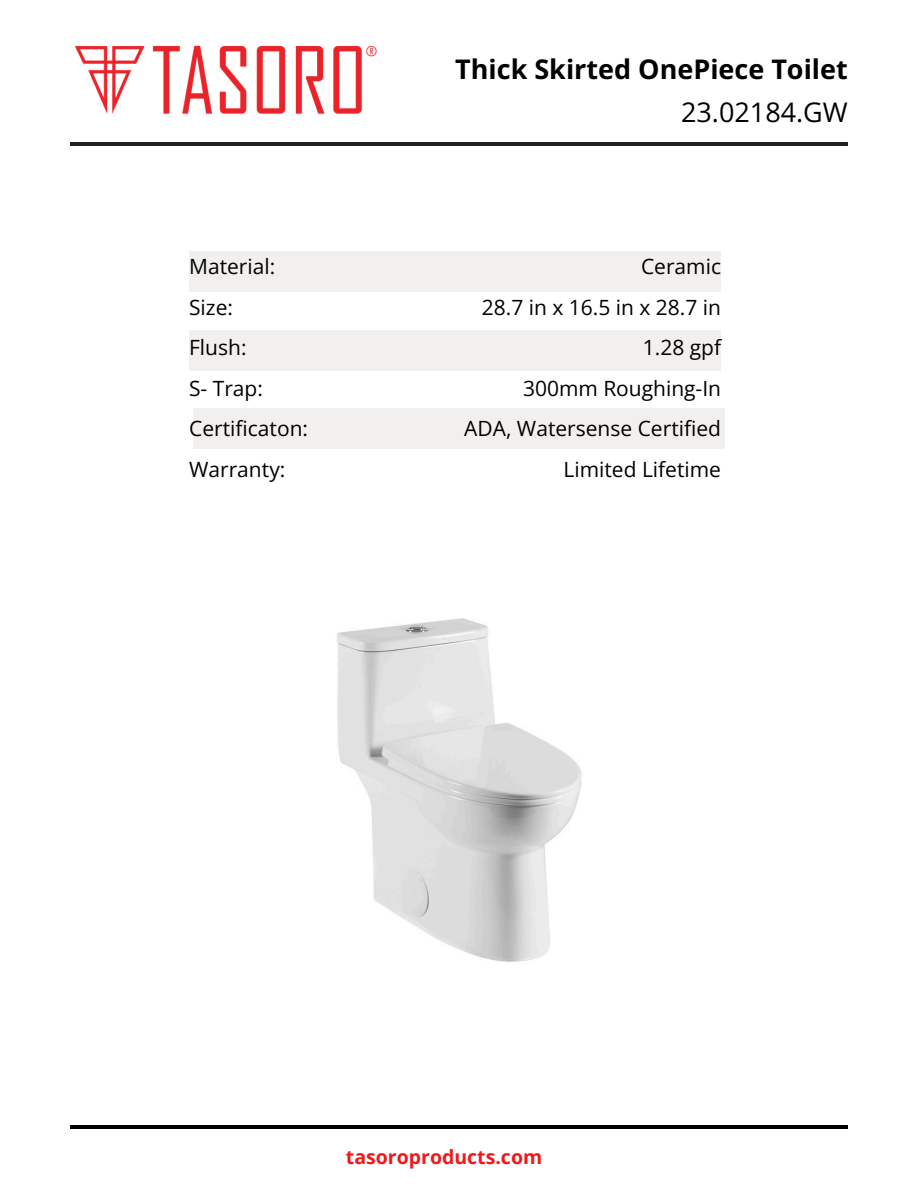
<style>
.page{position:relative;width:918px;height:1188px;background:#fff}
.page>*{position:absolute;margin:0;border:0;box-sizing:border-box;transform-origin:0 0}
.t1{font:700 27px/42.8px "Open Sans";color:#000;text-align:right}
.t2{font:21px "Open Sans";color:#000}
.t3{font:700 19.5px "Open Sans";color:#f01819}
.s1{font-weight:400}
</style>
<div class="page">
<img style="left:75px;top:45px;width:302px;height:69px">
<hr style="left:70px;top:142px;width:778px;height:3px;background:#231f20">
<div style="left:189px;top:251px;width:532px;height:41px;background:#f2f0ee"></div>
<hr style="left:70px;top:1125px;width:777px;height:3px;background:#000">
<div style="left:189px;top:330px;width:532px;height:41px;background:#f2f0ee"></div>
<div style="left:193px;top:408px;width:532px;height:41px;background:#f2f0ee"></div>
<img style="left:337px;top:618px;width:245px;height:344px">
<p class="t2" style="left:189px;top:252px;width:88px">Material:</p>
<p class="t2" style="left:189px;top:292px;width:45px">Size:</p>
<p class="t2" style="left:189px;top:333px;width:59px">Flush:</p>
<p class="t2" style="left:189px;top:373px;width:75px">S- Trap:</p>
<p class="t2" style="left:189px;top:414px;width:120px">Certificaton:</p>
<p class="t2" style="left:189px;top:454px;width:98px">Warranty:</p>
<p class="t1" style="left:455px;top:48px;width:394px">Thick Skirted OnePiece Toilet<br><span class="s1">23.02184.GW</span></p>
<p class="t2" style="left:641px;top:252px;width:82px">Ceramic</p>
<p class="t2" style="left:482px;top:292px;width:241px">28.7 in x 16.5 in x 28.7 in</p>
<p class="t2" style="left:643px;top:333px;width:80px">1.28 gpf</p>
<p class="t2" style="left:523px;top:373px;width:200px">300mm Roughing-In</p>
<p class="t2" style="left:464px;top:414px;width:258px">ADA, Watersense Certified</p>
<p class="t2" style="left:563px;top:454px;width:159px">Limited Lifetime</p>
<p class="t3" style="left:346px;top:1143px;width:198px">tasoroproducts.com</p>
</div>
